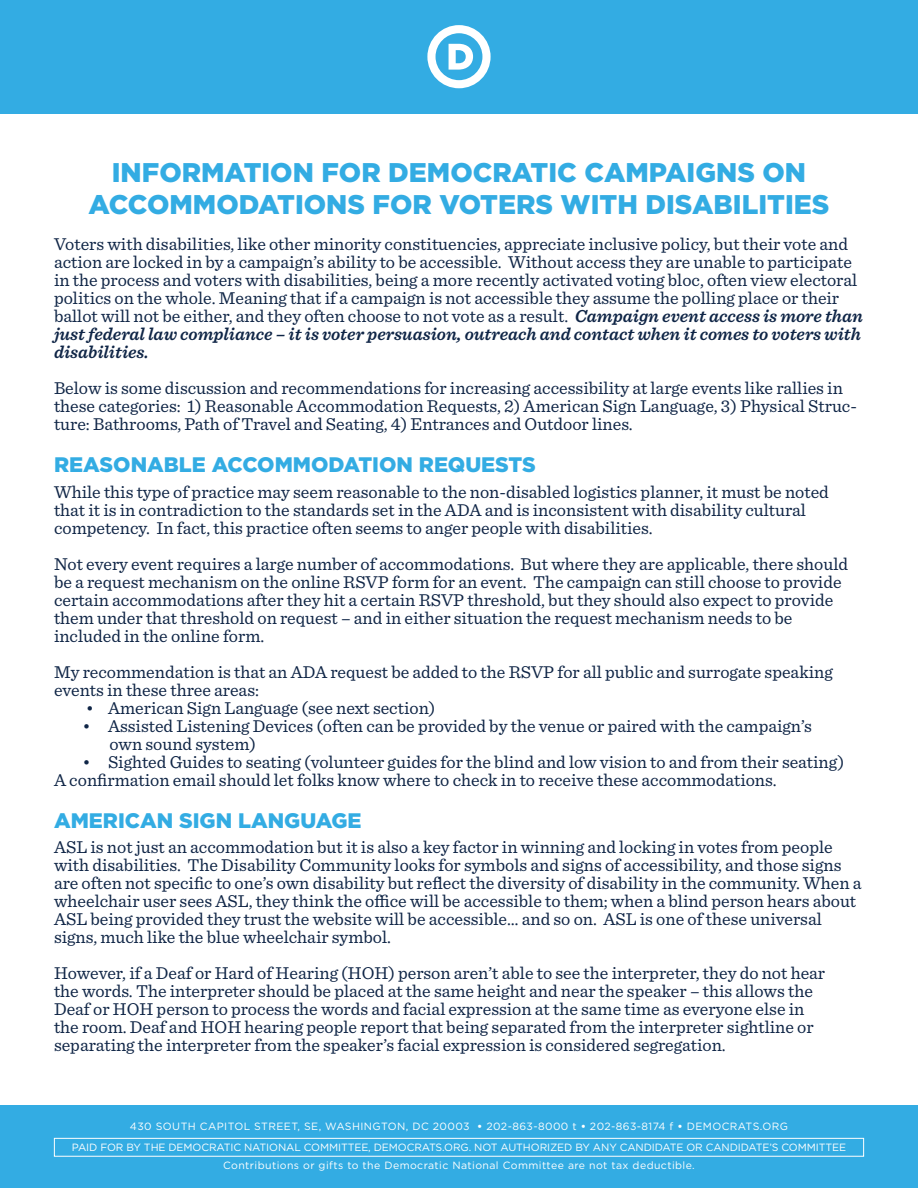
<style>
.page{position:relative;width:918px;height:1188px;background:#fff}
.page>*{position:absolute;margin:0;border:0;box-sizing:border-box;transform-origin:0 0}
.t1{font:900 27px/32.4px "Gotham";color:#33ace3;text-align:center}
.t2{font:900 21px "Gotham";color:#33ace3}
.t3{font:18px/18px "Sentinel";color:#0f2546}
.t4{font:10.5px/21px "Gotham";letter-spacing:-.01em;color:#fff;text-align:center}
.t5{font:10.5px "Gotham";letter-spacing:.03em;color:#fff}
.s1{font-weight:600;font-style:italic}
.s2{font-weight:700}
</style>
<div class="page">
<div style="left:0;top:1105px;width:918px;height:83px;background:#33ace3"></div>
<div style="left:0;top:0;width:918px;height:113px;background:#33ace3"></div>
<svg style="left:427px;top:25px;width:64px;height:63px"></svg>
<div style="left:54px;top:1138px;width:810px;height:19px;border:1px solid #fff"></div>
<h1 class="t1" style="left:89px;top:155px;width:742px">INFORMATION FOR DEMOCRATIC CAMPAIGNS ON<br>ACCOMMODATIONS FOR VOTERS WITH DISABILITIES</h1>
<p class="t3" style="left:54px;top:234px;width:811px">Voters with disabilities, like other minority constituencies, appreciate inclusive policy, but their vote and action are locked in by a campaign’s ability to be accessible. Without access they are unable to participate in the process and voters with disabilities, being a more recently activated voting bloc, often view electoral politics on the whole. Meaning that if a campaign is not accessible they assume the polling place or their ballot will not be either, and they often choose to not vote as a result. <span class="s1">Campaign event access is more than just federal law compliance – it is voter persuasion, outreach and contact when it comes to voters with disabilities.</span></p>
<p class="t3" style="left:54px;top:378px;width:805px">Below is some discussion and recommendations for increasing accessibility at large events like rallies in these categories: 1) Reasonable Accommodation Requests, 2) American Sign Language, 3) Physical Struc&shy;ture: Bathrooms, Path of Travel and Seating, 4) Entrances and Outdoor lines.</p>
<p class="t2" style="left:54px;top:453px;width:483px">REASONABLE ACCOMMODATION REQUESTS</p>
<p class="t3" style="left:54px;top:481px;width:776px">While this type of practice may seem reasonable to the non-disabled logistics planner, it must be noted that it is in contradiction to the standards set in the ADA and is inconsistent with disability cultural competency. In fact, this practice often seems to anger people with disabilities.</p>
<p class="t3" style="left:54px;top:553px;width:796px">Not every event requires a large number of accommodations. But where they are applicable, there should be a request mechanism on the online RSVP form for an event. The campaign can still choose to provide certain accommodations after they hit a certain RSVP threshold, but they should also expect to provide them under that threshold on request – and in either situation the request mechanism needs to be included in the online form.</p>
<p class="t3" style="left:54px;top:661px;width:780px">My recommendation is that an ADA request be added to the RSVP for all public and surrogate speaking events in these three areas:</p>
<p class="t3" style="left:86px;top:697px;width:351px">• American Sign Language (see next section)</p>
<p class="t3" style="left:109px;top:715px;width:704px;text-indent:-27px">• Assisted Listening Devices (often can be provided by the venue or paired with the campaign’s own sound system)</p>
<p class="t3" style="left:54px;top:751px;width:792px;text-indent:28px">• Sighted Guides to seating (volunteer guides for the blind and low vision to and from their seating)<br>A confirmation email should let folks know where to check in to receive these accommodations.</p>
<p class="t2" style="left:54px;top:808px;width:309px">AMERICAN SIGN LANGUAGE</p>
<p class="t3" style="left:54px;top:837px;width:809px">ASL is not just an accommodation but it is also a key factor in winning and locking in votes from people with disabilities. The Disability Community looks for symbols and signs of accessibility, and those signs are often not specific to one’s own disability but reflect the diversity of disability in the community. When a wheelchair user sees ASL, they think the office will be accessible to them; when a blind person hears about ASL being provided they trust the website will be accessible… and so on. ASL is one of these universal signs, much like the blue wheelchair symbol.</p>
<p class="t3" style="left:54px;top:963px;width:773px">However, if a Deaf or Hard of Hearing (HOH) person aren’t able to see the interpreter, they do not hear the words. The interpreter should be placed at the same height and near the speaker – this allows the Deaf or HOH person to process the words and facial expression at the same time as everyone else in the room. Deaf and HOH hearing people report that being separated from the interpreter sightline or separating the interpreter from the speaker’s facial expression is considered segregation.</p>
<p class="t4" style="left:72px;top:1116px;width:776px">430 SOUTH CAPITOL STREET, SE, WASHINGTON, DC 20003 <span class="s2">•</span> 202-863-8000 t <span class="s2">•</span> 202-863-8174 f <span class="s2">•</span> DEMOCRATS.ORG<br>PAID FOR BY THE DEMOCRATIC NATIONAL COMMITTEE, DEMOCRATS.ORG. NOT AUTHORIZED BY ANY CANDIDATE OR CANDIDATE’S COMMITTEE</p>
<p class="t5" style="left:223px;top:1160px;width:473px">Contributions or gifts to the Democratic National Committee are not tax deductible.</p>
</div>
